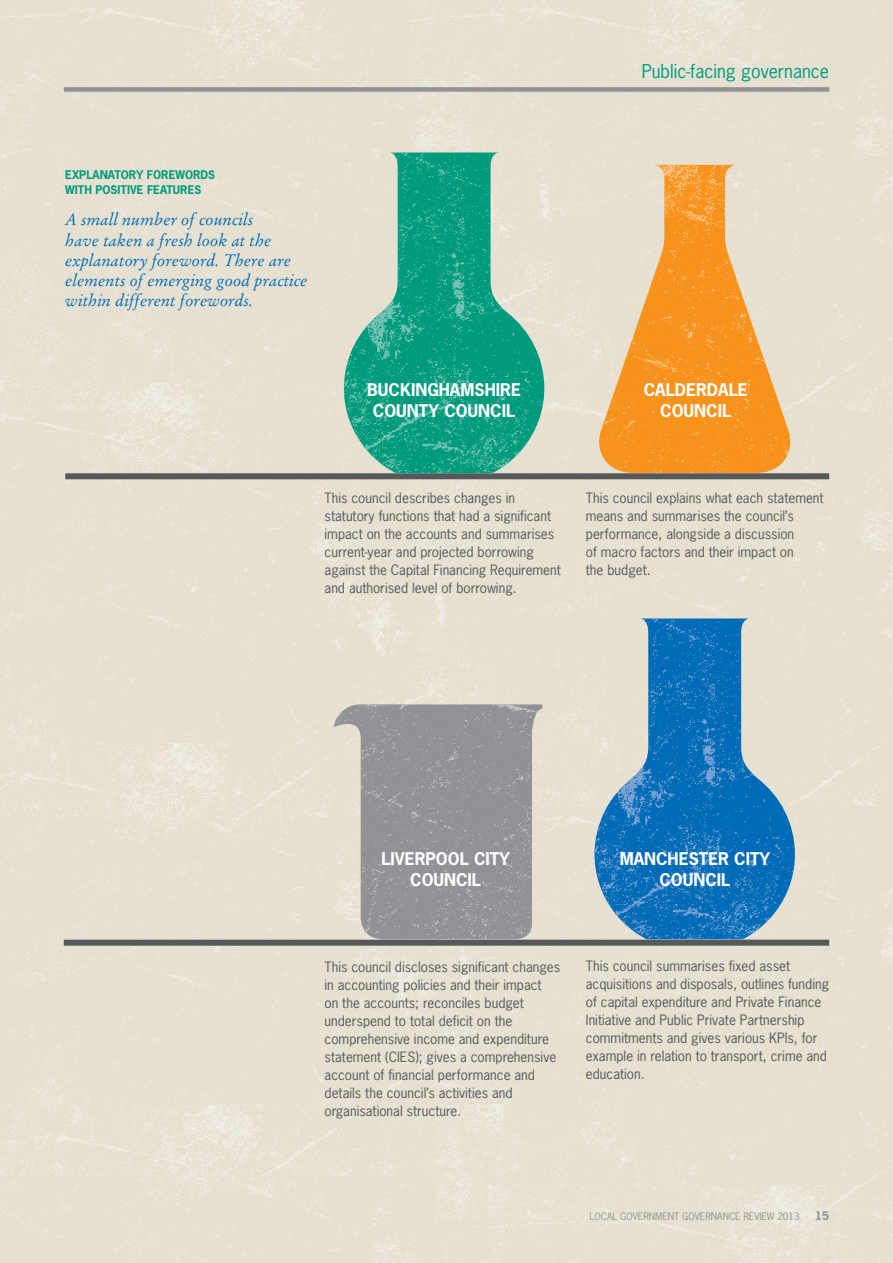
<style>
.page{position:relative;width:893px;height:1263px;background:#e6e0d1}
.page>*{position:absolute;margin:0;border:0;box-sizing:border-box;transform-origin:0 0}
.t1{font:18px "News Gothic Std";color:#009b7c}
.t2{font:italic 16.5px/20.2px "Stempel Garamond LT Std";color:#006bb6}
.t3{font:700 16.5px/21px "News Gothic Std";color:#fff;text-align:center}
.t4{font:13.5px/18px "News Gothic Std";color:#57585a}
.t5{font:700 11.25px "News Gothic Std";color:#009b7c}
.t6{font:700 11.25px "News Gothic Std";color:#919295}
.t7{font:9.75px "News Gothic Std";color:#919295}
</style>
<div class="page">
<div style="left:64px;top:87px;width:765px;height:5px;background:#919295"></div>
<div style="left:65px;top:473px;width:764px;height:6px;background:#57585a"></div>
<div style="left:64px;top:940px;width:765px;height:6px;background:#57585a"></div>
<div style="left:594px;top:165px;width:201px;height:308px;background:#e6e0d1"></div>
<img style="left:597px;top:165px;width:195px;height:308px">
<img style="left:344px;top:153px;width:200px;height:320px">
<img style="left:334px;top:704px;width:208px;height:235px">
<img style="left:594px;top:618px;width:201px;height:321px">
<h1 class="t1" style="left:642px;top:59px;width:189px">Public-facing governance</h1>
<p class="t5" style="left:65px;top:167px;width:23px">EXPLANATOR</p>
<p class="t5" style="left:136px;top:167px;width:20px">Y FOREWOR</p>
<p class="t5" style="left:201px;top:167px;width:15px">DS</p>
<p class="t5" style="left:65px;top:182px;width:8px">WITH</p>
<p class="t5" style="left:95px;top:182px;width:7px">POSITIVE</p>
<p class="t5" style="left:147px;top:182px;width:8px">FEATURES</p>
<p class="t2" style="left:65px;top:210px;width:244px">A small number of councils<br>have taken a fresh look at the explanatory foreword. There are elements of emerging good practice within different forewords.</p>
<p class="t3" style="left:367px;top:378px;width:29px">BUCKINGHAMSHIRE<br>COUNT</p>
<p class="t3" style="left:428px;top:400px;width:39px">Y COUNCIL</p>
<p class="t3" style="left:660px;top:378px;width:69px;text-align:left;text-indent:-17px">CALDERDALE<br>COUNCIL</p>
<p class="t4" style="left:325px;top:488px;width:238px">This council describes changes in statutory functions that had a significant impact on the accounts and summarises current-year and projected borrowing against the Capital Financing Requirement and authorised level of borrowing.</p>
<p class="t4" style="left:586px;top:488px;width:239px">This council explains what each statement means and summarises the council’s performance, alongside a discussion<br>of macro factors and their impact on<br>the budget.</p>
<p class="t3" style="left:381px;top:848px;width:20px">LIVERPOOL</p>
<p class="t3" style="left:474px;top:848px;width:38px">CITY</p>
<p class="t3" style="left:410px;top:869px;width:23px">COUNCIL</p>
<p class="t3" style="left:620px;top:848px;width:26px">MANCHESTER</p>
<p class="t3" style="left:734px;top:848px;width:38px">CITY</p>
<p class="t3" style="left:659px;top:869px;width:23px">COUNCIL</p>
<p class="t4" style="left:325px;top:957px;width:237px">This council discloses significant changes in accounting policies and their impact<br>on the accounts; reconciles budget underspend to total deficit on the comprehensive income and expenditure statement (CIES); gives a comprehensive account of financial performance and details the council’s activities and organisational structure.</p>
<p class="t4" style="left:586px;top:957px;width:245px">This council summarises fixed asset acquisitions and disposals, outlines funding of capital expenditure and Private Finance Initiative and Public Private Partnership commitments and gives various KPIs, for example in relation to transport, crime and education.</p>
<p class="t7" style="left:590px;top:1210px;width:212px">Local government governance review 2013</p>
<p class="t6" style="left:815px;top:1209px;width:15px">15</p>
</div>
